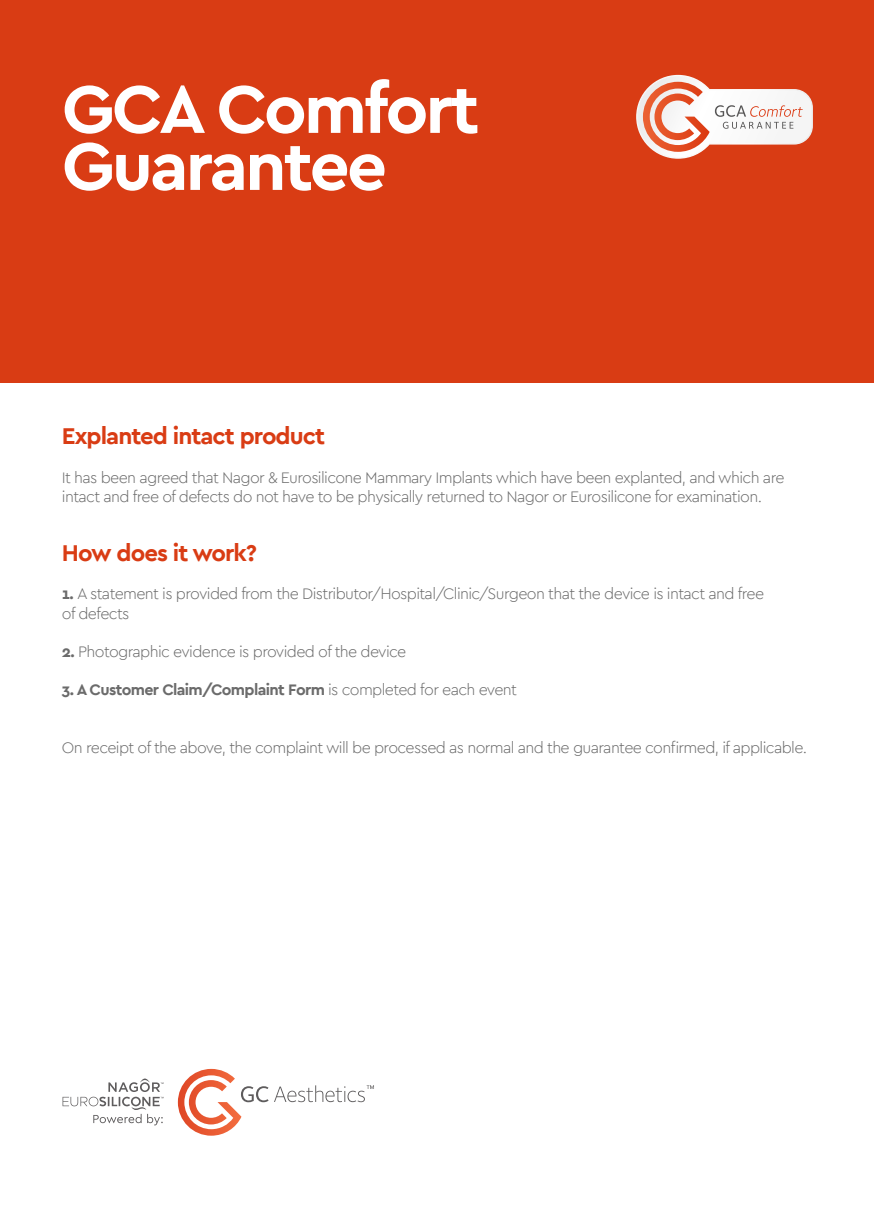
<style>
.page{position:relative;width:874px;height:1225px;background:#fff}
.page>*{position:absolute;margin:0;border:0;box-sizing:border-box;transform-origin:0 0}
.t1{font:700 70.6px/57px "Cera PRO";letter-spacing:-.04em;color:#fff}
.t2{font:700 24px "Cera PRO";letter-spacing:-.04em;color:#d93c14}
.t3{font:300 16px/19.2px "Cera PRO";letter-spacing:-.04em;color:#6b6b6b}
.t4{font:700 16px "Cera PRO";letter-spacing:-.04em;color:#6b6b6b}
.s1{font-weight:700}
.s2{font-weight:300}
</style>
<div class="page">
<div style="left:0;top:0;width:873px;height:382px;background:#d93c14"></div>
<svg style="left:636px;top:75px;width:176px;height:84px"></svg>
<svg style="left:178px;top:1069px;width:90px;height:66px"></svg>
<svg style="left:274px;top:1085px;width:100px;height:17px"></svg>
<svg style="left:62px;top:1078px;width:101px;height:47px"></svg>
<h1 class="t1" style="left:62px;top:78px;width:419px">GCA Comfort<br>Guarantee</h1>
<h2 class="t2" style="left:62px;top:420px;width:264px">Explanted intact product</h2>
<p class="t3" style="left:62px;top:467px;width:723px">It has been agreed that Nagor &amp; Eurosilicone Mammary Implants which have been explanted, and which are intact and free of defects do not have to be physically returned to Nagor or Eurosilicone for examination.</p>
<h2 class="t2" style="left:62px;top:537px;width:196px">How does it work?</h2>
<p class="t3" style="left:62px;top:584px;width:703px"><span class="s1">1.</span> A statement is provided from the Distributor/Hospital/Clinic/Surgeon that the device is intact and free of defects</p>
<p class="t3" style="left:62px;top:641px;width:346px"><span class="s1">2.</span> Photographic evidence is provided of the device</p>
<p class="t4" style="left:62px;top:679px;width:456px">3. A Customer Claim/Complaint Form <span class="s2">is completed for each event</span></p>
<p class="t3" style="left:62px;top:737px;width:746px">On receipt of the above, the complaint will be processed as normal and the guarantee confirmed, if applicable.</p>
</div>
